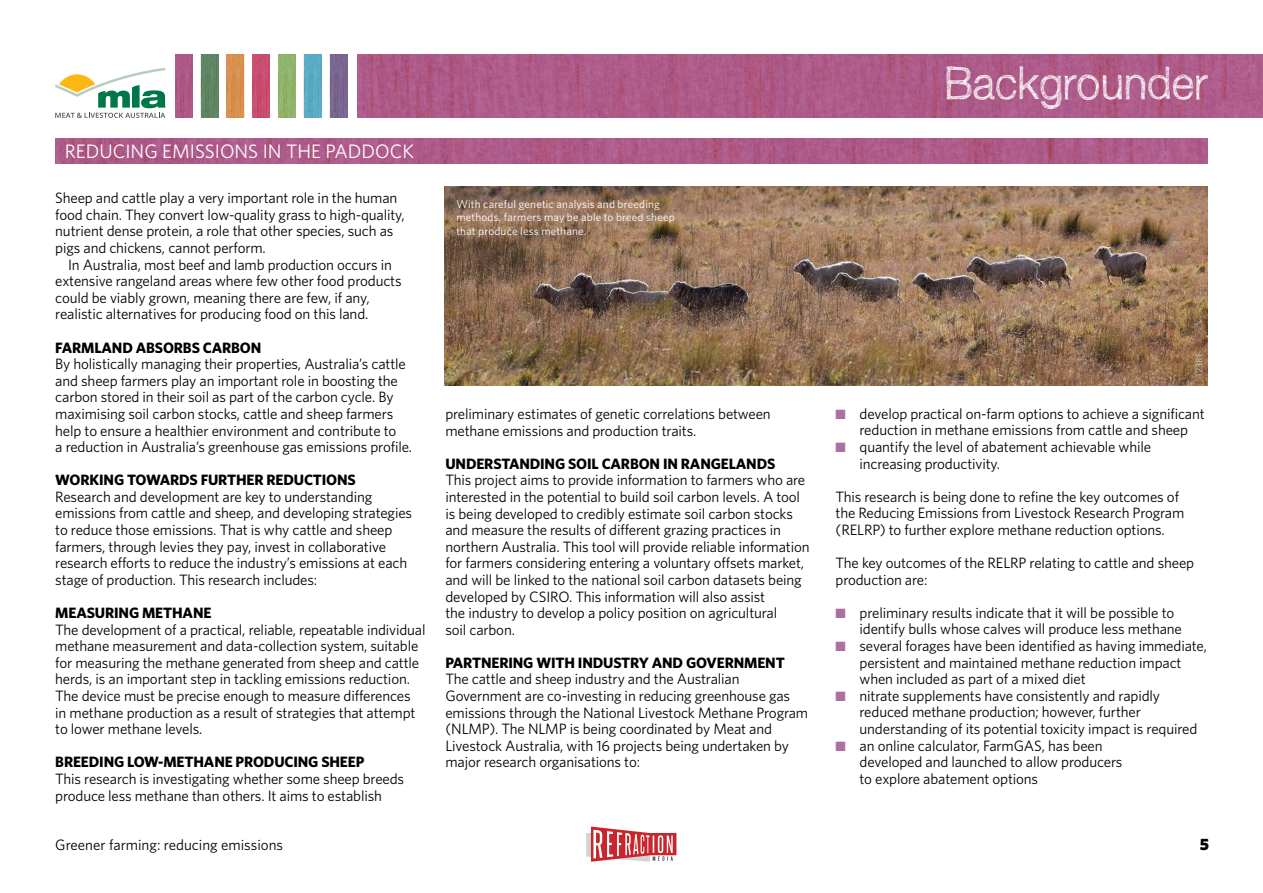
<style>
.page{position:relative;width:1263px;height:893px;background:#fff}
.page>*{position:absolute;margin:0;border:0;box-sizing:border-box;transform-origin:0 0}
.t1{font:300 45.15px "Sketchetik";color:#fff;scale:.95 1}
.t2{font:19.5px "Whitney";color:#fff}
.t3{font:900 16.5px "Whitney";color:#000}
.t4{font:15px/16.6px "Whitney";letter-spacing:-.01em;color:#000}
.t5{font:700 15px "Whitney";letter-spacing:-.01em;color:#000}
.t6{font:11.25px/13.5px "Whitney";letter-spacing:.015em;color:#fff}
.t7{font:9.75px "Whitney";letter-spacing:.02em;color:#c7c8ca}
.s1{color:#ac6fa0}
</style>
<div class="page">
<svg style="left:586px;top:827px;width:90px;height:35px"></svg>
<img style="left:357px;top:54px;width:906px;height:63px">
<img style="left:175px;top:54px;width:18px;height:63px">
<img style="left:227px;top:54px;width:17px;height:63px">
<img style="left:252px;top:54px;width:18px;height:63px">
<img style="left:278px;top:54px;width:18px;height:63px">
<img style="left:304px;top:54px;width:17px;height:63px">
<img style="left:201px;top:54px;width:17px;height:63px">
<img style="left:330px;top:54px;width:17px;height:63px">
<svg style="left:55px;top:68px;width:111px;height:50px"></svg>
<img style="left:55px;top:138px;width:1153px;height:26px">
<img style="left:444px;top:187px;width:764px;height:199px">
<h2 class="t2" style="left:65px;top:138px;width:351px">REDUCING EMISSIONS IN THE PADDOCK</h2>
<p class="t4" style="left:55px;top:189px;width:351px">Sheep and cattle play a very important role in the human food chain. They convert low-quality grass to high-quality, nutrient dense protein, a role that other species, such as pigs and chickens, cannot perform.</p>
<p class="t4" style="left:55px;top:256px;width:348px;text-indent:13px">In Australia, most beef and lamb production occurs in extensive rangeland areas where few other food products could be viably grown, meaning there are few, if any, realistic alternatives for producing food on this land.</p>
<p class="t5" style="left:55px;top:337px;width:208px">FARMLAND ABSORBS CARBON</p>
<p class="t4" style="left:55px;top:355px;width:358px">By holistically managing their properties, Australia’s cattle and sheep farmers play an important role in boosting the carbon stored in their soil as part of the carbon cycle. By maximising soil carbon stocks, cattle and sheep farmers help to ensure a healthier environment and contribute to<br>a reduction in Australia’s greenhouse gas emissions profile.</p>
<p class="t5" style="left:55px;top:470px;width:302px">WORKING TOWARDS FURTHER REDUCTIONS</p>
<p class="t4" style="left:55px;top:488px;width:358px">Research and development are key to understanding emissions from cattle and sheep, and developing strategies to reduce those emissions. That is why cattle and sheep farmers, through levies they pay, invest in collaborative research efforts to reduce the industry’s emissions at each stage of production. This research includes:</p>
<p class="t5" style="left:55px;top:603px;width:158px">MEASURING METHANE</p>
<p class="t4" style="left:55px;top:621px;width:372px">The development of a practical, reliable, repeatable individual methane measurement and data-collection system, suitable for measuring the methane generated from sheep and cattle herds, is an important step in tackling emissions reduction.<br>The device must be precise enough to measure differences<br>in methane production as a result of strategies that attempt to lower methane levels.</p>
<p class="t5" style="left:55px;top:752px;width:311px">BREEDING LOW-METHANE PRODUCING SHEEP</p>
<p class="t4" style="left:55px;top:770px;width:350px">This research is investigating whether some sheep breeds produce less methane than others. It aims to establish</p>
<p class="t6" style="left:456px;top:197px;width:220px">With careful genetic analysis and breeding methods, farmers may be able to breed sheep that produce less methane.</p>
<p class="t4" style="left:445px;top:405px;width:327px">preliminary estimates of genetic correlations between methane emissions and production traits.</p>
<p class="t5" style="left:445px;top:454px;width:331px">UNDERSTANDING SOIL CARBON IN RANGELANDS</p>
<p class="t4" style="left:445px;top:471px;width:366px">This project aims to provide information to farmers who are interested in the potential to build soil carbon levels. A tool is being developed to credibly estimate soil carbon stocks and measure the results of different grazing practices in northern Australia. This tool will provide reliable information for farmers considering entering a voluntary offsets market, and will be linked to the national soil carbon datasets being developed by CSIRO. This information will also assist<br>the industry to develop a policy position on agricultural<br>soil carbon.</p>
<p class="t5" style="left:445px;top:653px;width:341px">PARTNERING WITH INDUSTRY AND GOVERNMENT</p>
<p class="t4" style="left:445px;top:671px;width:364px">The cattle and sheep industry and the Australian Government are co-investing in reducing greenhouse gas emissions through the National Livestock Methane Program (NLMP). The NLMP is being coordinated by Meat and Livestock Australia, with 16 projects being undertaken by major research organisations to:</p>
<h1 class="t1" style="left:944px;top:55px;width:279px">Backgrounder</h1>
<p class="t7" style="left:1193px;top:377px;width:26px;rotate:-90deg">123RF</p>
<p class="t4" style="left:835px;top:405px;width:371px;text-align:center"><span class="s1">■</span> develop practical on-farm options to achieve a significant reduction in methane emissions from cattle and sheep</p>
<p class="t4" style="left:859px;top:438px;width:293px;text-indent:-24px"><span class="s1">■</span> quantify the level of abatement achievable while increasing productivity.</p>
<p class="t4" style="left:835px;top:488px;width:350px">This research is being done to refine the key outcomes of the Reducing Emissions from Livestock Research Program (RELRP) to further explore methane reduction options.</p>
<p class="t4" style="left:835px;top:554px;width:360px">The key outcomes of the RELRP relating to cattle and sheep production are:</p>
<p class="t4" style="left:859px;top:604px;width:324px;text-indent:-24px"><span class="s1">■</span> preliminary results indicate that it will be possible to identify bulls whose calves will produce less methane</p>
<p class="t4" style="left:859px;top:637px;width:349px;text-indent:-24px"><span class="s1">■</span> several forages have been identified as having immediate, persistent and maintained methane reduction impact when included as part of a mixed diet</p>
<p class="t4" style="left:859px;top:687px;width:339px;text-indent:-24px"><span class="s1">■</span> nitrate supplements have consistently and rapidly reduced methane production; however, further understanding of its potential toxicity impact is required</p>
<p class="t4" style="left:859px;top:737px;width:264px;text-indent:-24px"><span class="s1">■</span> an online calculator, FarmGAS, has been developed and launched to allow producers to explore abatement options</p>
<p class="t4" style="left:55px;top:836px;width:229px">Greener farming: reducing emissions</p>
<p class="t3" style="left:1200px;top:833px;width:11px">5</p>
</div>
